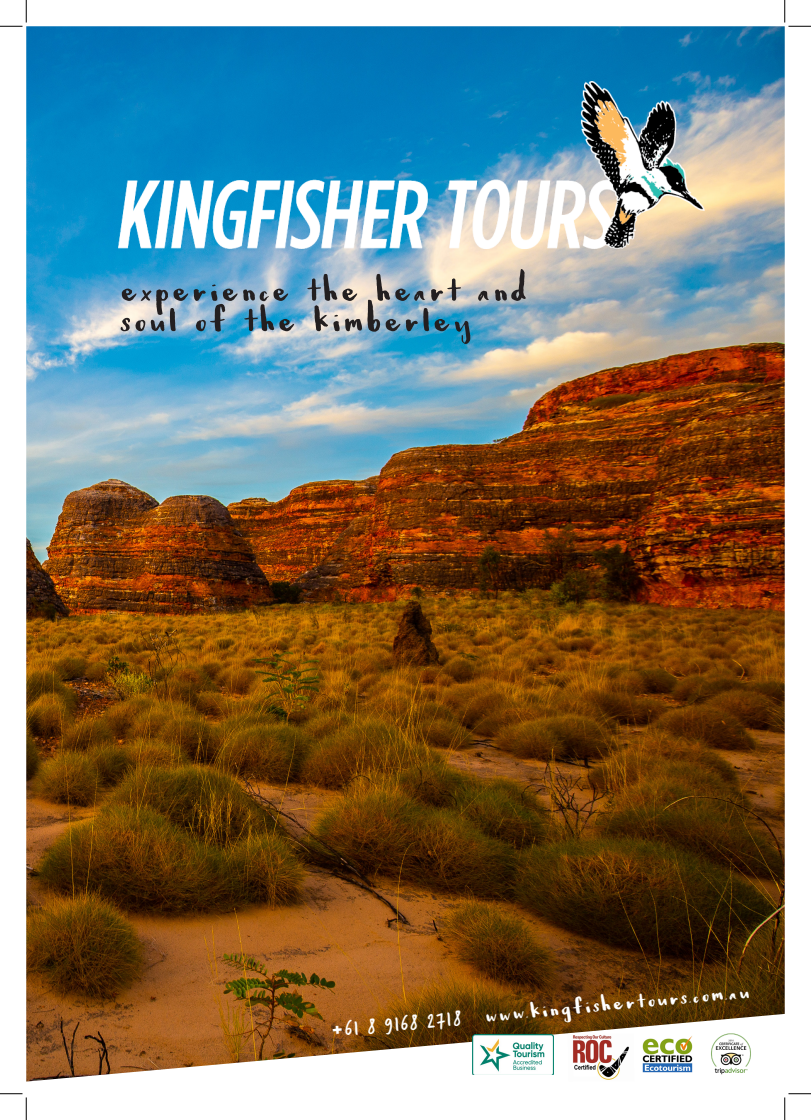
<style>
.page{position:relative;width:811px;height:1120px;background:#fff}
.page>*{position:absolute;margin:0;border:0;box-sizing:border-box;transform-origin:0 0}
.t1{font:62.25px "babyfox";letter-spacing:-.01em;color:#231f20}
.t2{font:38.62px "babyfox";color:#fff}
.t3{font:21.88px "Trash Hand";color:#fff}
.s1{font-family:"Arial Hebrew Scholar";font-weight:700}
</style>
<div class="page">
<img style="left:26px;top:26px;width:759px;height:1055px">
<img style="left:119px;top:82px;width:585px;height:167px">
<img style="left:568px;top:1033px;width:66px;height:48px">
<img style="left:701px;top:1027px;width:60px;height:54px">
<img style="left:641px;top:1033px;width:53px;height:40px">
<img style="left:472px;top:1034px;width:81px;height:40px">
<svg style="left:0;top:0;width:27px;height:27px"></svg>
<svg style="left:0;top:1093px;width:27px;height:26px"></svg>
<svg style="left:784px;top:0;width:27px;height:27px"></svg>
<svg style="left:784px;top:1093px;width:27px;height:26px"></svg>
<p class="t1" style="left:119px;top:257px;width:411px">experience the heart and</p>
<p class="t1" style="left:119px;top:287px;width:356px">soul of the kimberley</p>
<p class="t3" style="left:331px;top:1018px;width:131px;rotate:-5deg"><span class="s1">+</span>61 8 9168 2718</p>
<p class="t2" style="left:483px;top:994px;width:268px;rotate:-5deg">www.kingfishertours.com.au</p>
</div>
